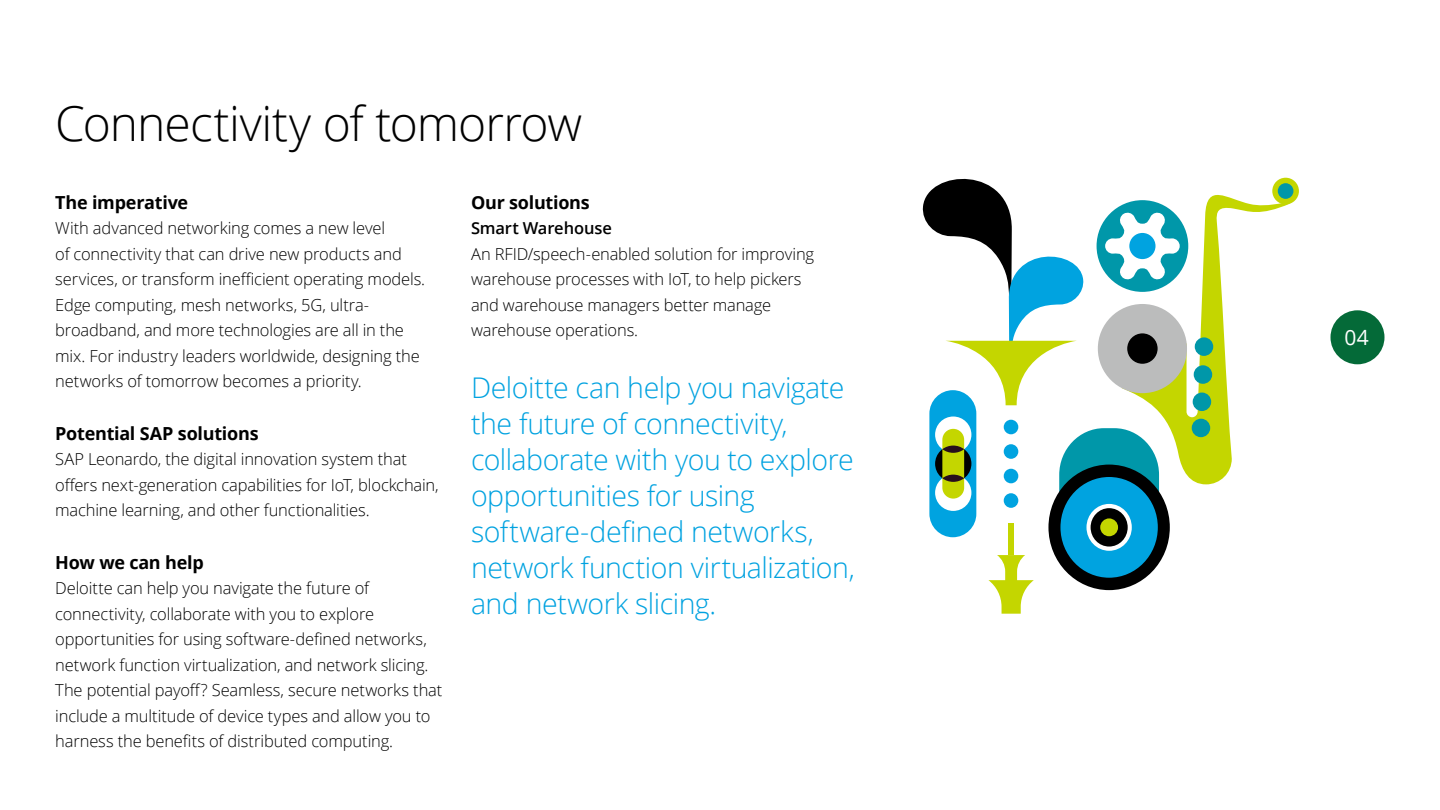
<style>
.page{position:relative;width:1440px;height:810px;background:#fff}
.page>*{position:absolute;margin:0;border:0;box-sizing:border-box;transform-origin:0 0}
.t1{font:300 48px "Open Sans";letter-spacing:-.02em;color:#000}
.t2{font:300 28.5px/36px "Open Sans";letter-spacing:-.015em;color:#00a2e0}
.t3{font:21px "Open Sans";color:#fff}
.t4{font:700 18px "Open Sans";letter-spacing:-.015em;color:#000}
.t5{font:300 16.5px/25.5px "Open Sans";letter-spacing:-.01em;color:#000}
.t6{font:600 16.5px "Open Sans";letter-spacing:-.01em;color:#000}
</style>
<div class="page">
<div style="left:1272px;top:178px;width:27px;height:26px;background:#c4d600;border-radius:50%"></div>
<svg style="left:1121px;top:181px;width:170px;height:303px"></svg>
<div style="left:1098px;top:304px;width:89px;height:89px;background:#bbbcbc;border-radius:50%"></div>
<div style="left:1127px;top:333px;width:31px;height:31px;background:#000;border-radius:50%"></div>
<div style="left:1193px;top:392px;width:18px;height:19px;background:#0097a9;border-radius:50%"></div>
<div style="left:1192px;top:419px;width:18px;height:18px;background:#0097a9;border-radius:50%"></div>
<div style="left:1194px;top:365px;width:18px;height:19px;background:#0097a9;border-radius:50%"></div>
<div style="left:1195px;top:337px;width:18px;height:19px;background:#0097a9;border-radius:50%"></div>
<svg style="left:988px;top:555px;width:46px;height:59px"></svg>
<svg style="left:923px;top:178px;width:161px;height:227px"></svg>
<div style="left:1008px;top:523px;width:6px;height:32px;background:#c4d600"></div>
<div style="left:1004px;top:420px;width:14px;height:14px;background:#00a3e0;border-radius:50%"></div>
<div style="left:1004px;top:444px;width:14px;height:15px;background:#00a3e0;border-radius:50%"></div>
<div style="left:1004px;top:469px;width:14px;height:14px;background:#00a3e0;border-radius:50%"></div>
<div style="left:1004px;top:493px;width:14px;height:15px;background:#00a3e0;border-radius:50%"></div>
<svg style="left:1059px;top:428px;width:100px;height:63px"></svg>
<div style="left:1048px;top:465px;width:122px;height:125px;background:#000;border-radius:50%"></div>
<div style="left:1060px;top:477px;width:98px;height:101px;background:#00a3e0;border-radius:50%"></div>
<svg style="left:1087px;top:504px;width:45px;height:47px"></svg>
<div style="left:1091px;top:508px;width:37px;height:39px;background:#000;border-radius:50%"></div>
<div style="left:1278px;top:183px;width:15px;height:16px;background:#0097a9;border-radius:50%"></div>
<div style="left:1097px;top:200px;width:91px;height:92px;background:#0097a9;border-radius:50%"></div>
<svg style="left:1105px;top:212px;width:75px;height:68px"></svg>
<div style="left:1124px;top:228px;width:37px;height:36px;background:#fff;border-radius:50%"></div>
<div style="left:1129px;top:233px;width:27px;height:26px;background:#00a3e0;border-radius:50%"></div>
<div style="left:929px;top:390px;width:47px;height:147px;background:#00a3e0;border-radius:23px"></div>
<div style="left:935px;top:417px;width:36px;height:36px;background:#fff;border-radius:50%"></div>
<svg style="left:935px;top:446px;width:36px;height:36px"></svg>
<div style="left:935px;top:475px;width:36px;height:36px;background:#fff;border-radius:50%"></div>
<div style="left:942px;top:429px;width:22px;height:70px;background:#c4d600;border-radius:11px"></div>
<svg style="left:942px;top:475px;width:22px;height:7px"></svg>
<svg style="left:942px;top:446px;width:22px;height:7px"></svg>
<div style="left:1100px;top:518px;width:18px;height:18px;background:#c4d600;border-radius:50%"></div>
<div style="left:1330px;top:310px;width:54px;height:54px;background:#046a38;border-radius:50%"></div>
<h1 class="t1" style="left:55px;top:91px;width:528px">Connectivity of tomorrow</h1>
<p class="t4" style="left:55px;top:190px;width:134px">The imperative</p>
<p class="t5" style="left:55px;top:215px;width:371px">With advanced networking comes a new level<br>of connectivity that can drive new products and services, or transform inefficient operating models.<br>Edge computing, mesh networks, 5G, ultra&shy;broadband, and more technologies are all in the mix. For industry leaders worldwide, designing the networks of tomorrow becomes a priority.</p>
<p class="t4" style="left:55px;top:421px;width:205px">Potential SAP solutions</p>
<p class="t5" style="left:55px;top:446px;width:385px">SAP Leonardo, the digital innovation system that offers next-generation capabilities for IoT, blockchain, machine learning, and other functionalities.</p>
<p class="t4" style="left:55px;top:550px;width:150px">How we can help</p>
<p class="t5" style="left:55px;top:575px;width:389px">Deloitte can help you navigate the future of connectivity, collaborate with you to explore opportunities for using software-defined networks, network function virtualization, and network slicing.<br>The potential payoff? Seamless, secure networks that include a multitude of device types and allow you to harness the benefits of distributed computing.</p>
<p class="t4" style="left:471px;top:190px;width:120px">Our solutions</p>
<p class="t6" style="left:471px;top:217px;width:142px">Smart Warehouse</p>
<p class="t5" style="left:471px;top:241px;width:345px">An RFID/speech-enabled solution for improving warehouse processes with IoT, to help pickers and warehouse managers better manage warehouse operations.</p>
<h2 class="t2" style="left:471px;top:369px;width:385px">Deloitte can help you navigate the future of connectivity, collaborate with you to explore opportunities for using software-defined networks, network function virtualization, and network slicing.</h2>
<p class="t3" style="left:1345px;top:323px;width:26px">04</p>
</div>
